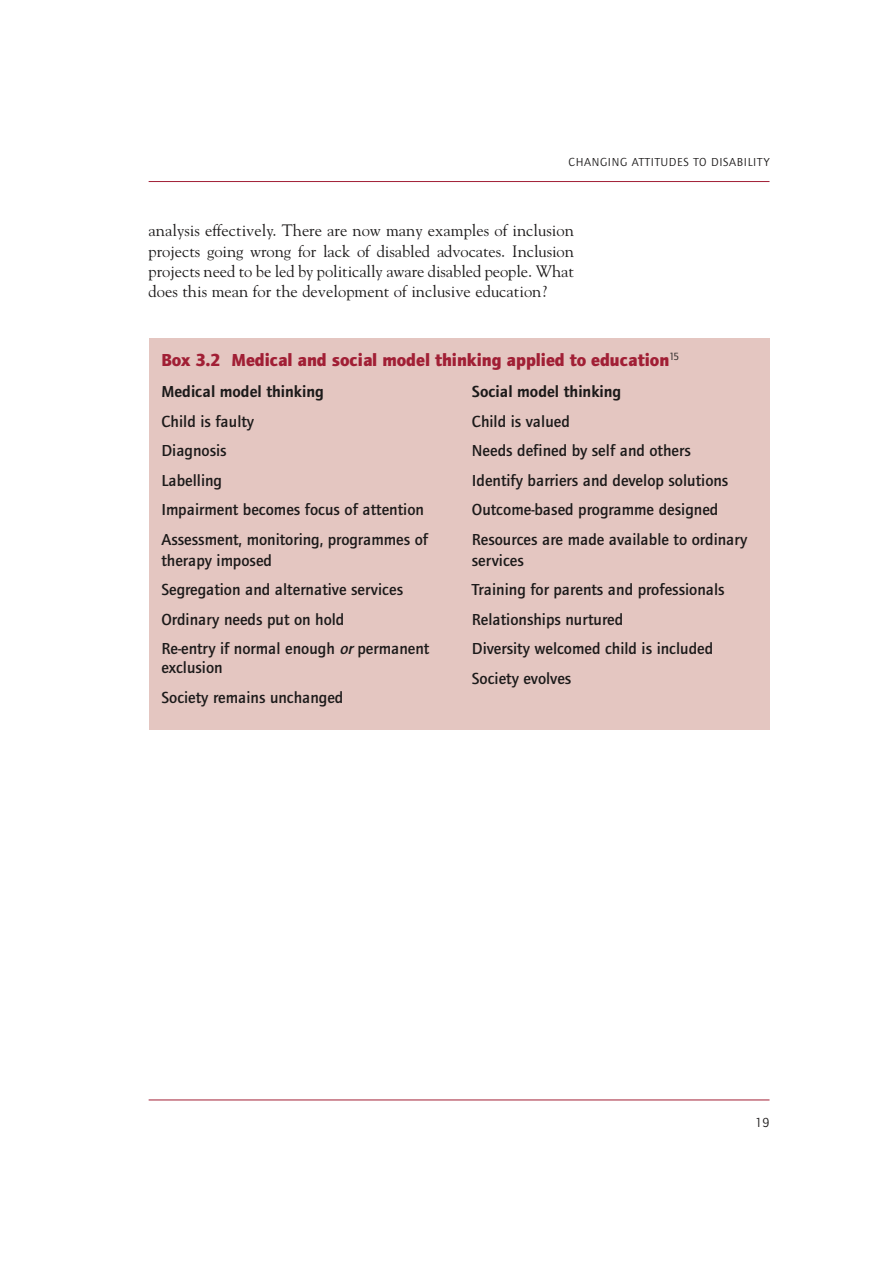
<style>
.page{position:relative;width:893px;height:1263px;background:#fff}
.page>*{position:absolute;margin:0;border:0;box-sizing:border-box;transform-origin:0 0}
.t1{font:700 18px "Foundry Journal";color:#a11f35}
.t2{font:500 16.5px "Foundry Journal";color:#1c1a1a}
.t3{font:16.5px/20.2px "Goudy";color:#1c1a1a;text-align:justify}
.t4{font:600 16.5px "Foundry Journal";color:#1c1a1a}
.t5{font:13.5px "Foundry Journal";color:#1c1a1a}
.t6{font:12px "Foundry Journal";letter-spacing:.055em;color:#1c1a1a}
.s1{font-style:italic}
</style>
<div class="page">
<hr style="left:149px;top:1100px;width:620px;height:1px;background:#a11f35">
<hr style="left:149px;top:181px;width:620px;height:1px;background:#a11f35">
<div style="left:149px;top:339px;width:620px;height:391px;background:#e4c6c1"></div>
<p class="t6" style="left:568px;top:157px;width:202px">CHANGING ATTITUDES TO DISABILITY</p>
<p class="t3" style="left:149px;top:222px;width:427px">analysis effectively. There are now many examples of inclusion projects going wrong for lack of disabled advocates. Inclusion projects need to be led by politically aware disabled people. What does this mean for the development of inclusive education?</p>
<p class="t1" style="left:161px;top:353px;width:519px">Box 3.2 Medical and social model thinking applied to education<sup>15</sup></p>
<p class="t4" style="left:161px;top:385px;width:164px">Medical model thinking</p>
<p class="t4" style="left:472px;top:385px;width:151px">Social model thinking</p>
<p class="t2" style="left:161px;top:415px;width:94px">Child is faulty</p>
<p class="t2" style="left:472px;top:415px;width:100px">Child is valued</p>
<p class="t2" style="left:161px;top:444px;width:67px">Diagnosis</p>
<p class="t2" style="left:472px;top:444px;width:220px">Needs defined by self and others</p>
<p class="t2" style="left:161px;top:474px;width:62px">Labelling</p>
<p class="t2" style="left:472px;top:474px;width:258px">Identify barriers and develop solutions</p>
<p class="t2" style="left:161px;top:503px;width:264px">Impairment becomes focus of attention</p>
<p class="t2" style="left:472px;top:503px;width:248px">Outcome-based programme designed</p>
<p class="t2" style="left:161px;top:533px;width:268px">Assessment, monitoring, programmes of</p>
<p class="t2" style="left:472px;top:533px;width:277px">Resources are made available to ordinary</p>
<p class="t2" style="left:161px;top:554px;width:112px">therapy imposed</p>
<p class="t2" style="left:472px;top:554px;width:54px">services</p>
<p class="t2" style="left:161px;top:583px;width:243px">Segregation and alternative services</p>
<p class="t2" style="left:472px;top:583px;width:254px">Training for parents and professionals</p>
<p class="t2" style="left:161px;top:613px;width:184px">Ordinary needs put on hold</p>
<p class="t2" style="left:472px;top:613px;width:153px">Relationships nurtured</p>
<p class="t2" style="left:161px;top:642px;width:269px">Re-entry if normal enough <span class="s1">or</span>permanent</p>
<p class="t2" style="left:472px;top:642px;width:243px">Diversity welcomed child is included</p>
<p class="t2" style="left:161px;top:661px;width:63px">exclusion</p>
<p class="t2" style="left:472px;top:672px;width:101px">Society evolves</p>
<p class="t2" style="left:161px;top:691px;width:184px">Society remains unchanged</p>
<p class="t5" style="left:755px;top:1117px;width:16px">19</p>
</div>
